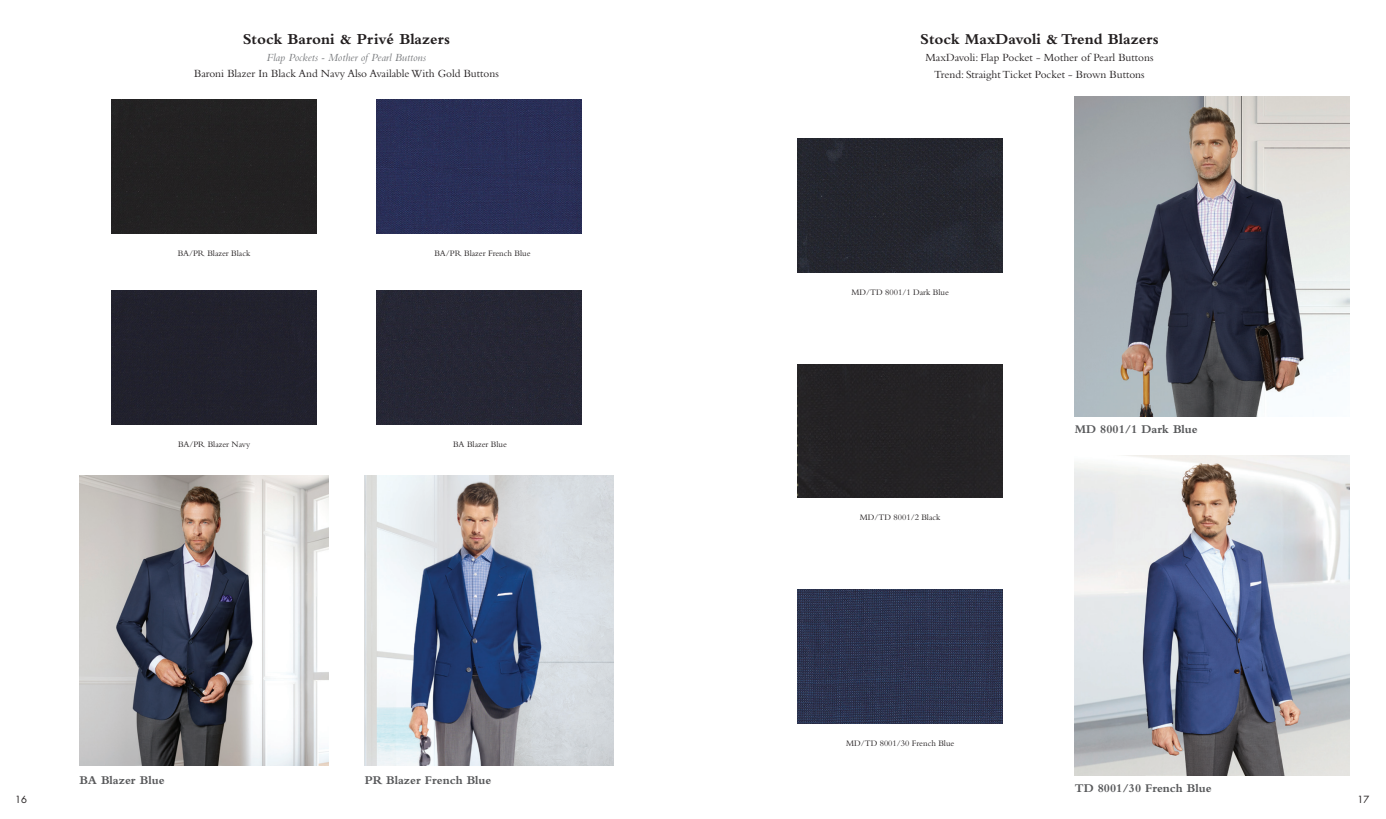
<style>
.page{position:relative;width:1386px;height:819px;background:#fff}
.page>*{position:absolute;margin:0;border:0;box-sizing:border-box;transform-origin:0 0}
.t1{font:700 15.75px "Bembo";color:#231f20}
.t2{font:700 12.25px "Bembo";color:#57585a}
.t3{font:11.38px/17.1px "Bembo";color:#231f20;text-align:center}
.t4{font:italic 11.38px "Bembo";color:#787a7d}
.t5{font:9.62px "Futura";color:#231f20}
.t6{font:8.75px "Bembo";color:#231f20}
</style>
<div class="page">
<img style="left:80px;top:476px;width:248px;height:289px">
<img style="left:365px;top:476px;width:248px;height:289px">
<img style="left:1075px;top:97px;width:274px;height:320px">
<img style="left:1075px;top:455px;width:274px;height:320px">
<div style="left:112px;top:100px;width:204px;height:133px;background:#232122"></div>
<img style="left:377px;top:100px;width:204px;height:133px">
<div style="left:798px;top:139px;width:205px;height:133px;background:#24262f"></div>
<div style="left:798px;top:364px;width:205px;height:134px;background:#242225"></div>
<img style="left:798px;top:590px;width:205px;height:133px">
<div style="left:112px;top:290px;width:204px;height:134px;background:#21212d"></div>
<div style="left:377px;top:290px;width:204px;height:134px;background:#262634"></div>
<h1 class="t1" style="left:243px;top:30px;width:209px">Stock Baroni &amp; Privé Blazers</h1>
<p class="t4" style="left:267px;top:51px;width:161px">Flap Pockets - Mother of Pearl Buttons</p>
<p class="t3" style="left:194px;top:64px;width:306px">Baroni Blazer In Black And Navy Also Available With Gold Buttons</p>
<p class="t6" style="left:178px;top:248px;width:74px">BA/PR Blazer Black</p>
<p class="t6" style="left:434px;top:248px;width:98px">BA/PR Blazer French Blue</p>
<p class="t6" style="left:178px;top:439px;width:74px">BA/PR Blazer Navy</p>
<p class="t6" style="left:453px;top:439px;width:55px">BA Blazer Blue</p>
<p class="t2" style="left:80px;top:774px;width:86px">BA Blazer Blue</p>
<p class="t2" style="left:365px;top:774px;width:128px">PR Blazer French Blue</p>
<h1 class="t1" style="left:920px;top:30px;width:240px">Stock MaxDavoli &amp; Trend Blazers</h1>
<p class="t3" style="left:926px;top:49px;width:229px">MaxDavoli: Flap Pocket - Mother of Pearl Buttons<br>Trend: Straight Ticket Pocket - Brown Buttons</p>
<p class="t6" style="left:852px;top:287px;width:99px">MD/TD 8001/1 Dark Blue</p>
<p class="t6" style="left:860px;top:513px;width:82px">MD/TD 8001/2 Black</p>
<p class="t6" style="left:846px;top:738px;width:110px">MD/TD 8001/30 French Blue</p>
<p class="t2" style="left:1075px;top:423px;width:125px">MD 8001/1 Dark Blue</p>
<p class="t2" style="left:1075px;top:781px;width:138px">TD 8001/30 French Blue</p>
<p class="t5" style="left:15px;top:793px;width:13px">16</p>
<p class="t5" style="left:1358px;top:793px;width:13px">17</p>
</div>
